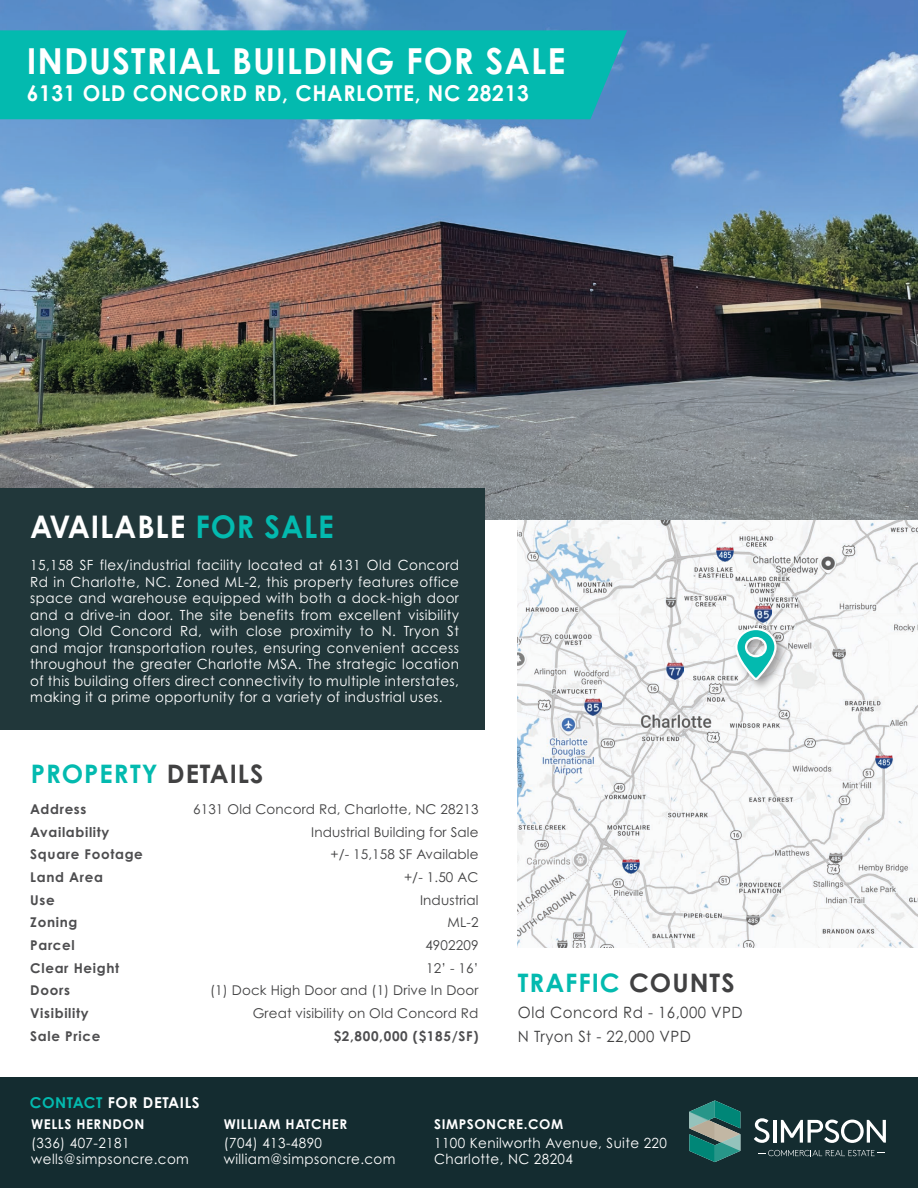
<style>
.page{position:relative;width:918px;height:1188px;background:#fff}
.page>*{position:absolute;margin:0;border:0;box-sizing:border-box;transform-origin:0 0}
.t1{font:700 35.85px "Century Gothic Pro";letter-spacing:.03em;color:#fff;scale:.96 1}
.t2{font:700 31.2px "Century Gothic Pro";letter-spacing:.03em;color:#fff;scale:.96 1}
.t3{font:700 25.5px "Century Gothic Pro";letter-spacing:.04em;color:#03baaf}
.t4{font:700 21.9px "Century Gothic Pro";letter-spacing:.03em;color:#fff;scale:.96 1}
.t5{font:15.6px "Century Gothic Pro";letter-spacing:.03em;color:#414142;scale:.96 1}
.t6{font:700 15px "Century Gothic Pro";letter-spacing:.04em;color:#fff}
.t7{font:14.1px/16.5px "Century Gothic Pro";letter-spacing:.03em;color:#fff;text-align:justify;scale:.96 1}
.t8{font:13.5px "Century Gothic Pro";letter-spacing:.01em;color:#414142}
.t9{font:700 13.5px "Century Gothic Pro";letter-spacing:.05em;color:#4d4d4f}
.t10{font:700 13.5px "Century Gothic Pro";letter-spacing:.04em;color:#fff}
.s1{color:#03baaf}
.s2{color:#414142}
</style>
<div class="page">
<img style="left:518px;top:519px;width:400px;height:428px">
<div style="left:732px;top:625px;width:57px;height:67px;background:#231f20;opacity:.42"></div>
<svg style="left:734px;top:627px;width:44px;height:55px"></svg>
<img style="left:0;top:0;width:918px;height:519px">
<div style="left:0;top:30px;width:627px;height:89px;background:#03baaf"></div>
<div style="left:0;top:488px;width:485px;height:242px;background:#21373a"></div>
<div style="left:0;top:1078px;width:918px;height:110px;background:#142c30"></div>
<svg style="left:689px;top:1100px;width:51px;height:62px"></svg>
<svg style="left:754px;top:1118px;width:16px;height:25px"></svg>
<hr style="left:773px;top:1120px;width:3px;height:23px;background:#fff">
<svg style="left:781px;top:1120px;width:105px;height:23px"></svg>
<svg style="left:758px;top:1150px;width:127px;height:6px"></svg>
<img style="left:755px;top:605px;width:17px;height:17px">
<img style="left:666px;top:662px;width:17px;height:17px">
<img style="left:622px;top:860px;width:17px;height:14px">
<img style="left:717px;top:547px;width:17px;height:14px">
<img style="left:876px;top:755px;width:17px;height:14px">
<img style="left:584px;top:699px;width:17px;height:17px">
<p class="t1" style="left:27px;top:38px;width:562px">INDUSTRIAL BUILDING FOR SALE</p>
<p class="t4" style="left:27px;top:79px;width:525px">6131 OLD CONCORD RD, CHARLOTTE, NC 28213</p>
<p class="t2" style="left:30px;top:507px;width:318px">AVAILABLE <span class="s1">FOR SALE</span></p>
<p class="t7" style="left:30px;top:557px;width:448px">15,158 SF flex/industrial facility located at 6131 Old Concord Rd in Charlotte, NC. Zoned ML-2, this property features office space and warehouse equipped with both a dock-high door and a drive-in door. The site benefits from excellent visibility along Old Concord Rd, with close proximity to N. Tryon St and major transportation routes, ensuring convenient access throughout the greater Charlotte MSA. The strategic location of this building offers direct connectivity to multiple interstates, making it a prime opportunity for a variety of industrial uses.</p>
<p class="t3" style="left:31px;top:758px;width:234px">PROPERTY <span class="s2">DETAILS</span></p>
<p class="t9" style="left:30px;top:801px;width:58px">Address</p>
<p class="t8" style="left:193px;top:801px;width:287px">6131 Old Concord Rd, Charlotte, NC 28213</p>
<p class="t9" style="left:30px;top:823px;width:81px">Availability</p>
<p class="t8" style="left:311px;top:824px;width:169px">Industrial Building for Sale</p>
<p class="t9" style="left:30px;top:846px;width:114px">Square Footage</p>
<p class="t8" style="left:330px;top:846px;width:150px">+/- 15,158 SF Available</p>
<p class="t9" style="left:30px;top:869px;width:74px">Land Area</p>
<p class="t8" style="left:404px;top:869px;width:76px">+/- 1.50 AC</p>
<p class="t9" style="left:30px;top:891px;width:26px">Use</p>
<p class="t8" style="left:420px;top:892px;width:60px">Industrial</p>
<p class="t9" style="left:30px;top:914px;width:49px">Zoning</p>
<p class="t8" style="left:448px;top:914px;width:33px">ML-2</p>
<p class="t9" style="left:30px;top:937px;width:46px">Parcel</p>
<p class="t8" style="left:425px;top:937px;width:55px">4902209</p>
<p class="t9" style="left:30px;top:960px;width:90px">Clear Height</p>
<p class="t8" style="left:426px;top:960px;width:54px">12’ - 16’</p>
<p class="t9" style="left:30px;top:982px;width:41px">Doors</p>
<p class="t8" style="left:210px;top:982px;width:270px">(1) Dock High Door and (1) Drive In Door</p>
<p class="t9" style="left:30px;top:1005px;width:60px">Visibility</p>
<p class="t8" style="left:253px;top:1005px;width:227px">Great visibility on Old Concord Rd</p>
<p class="t9" style="left:30px;top:1028px;width:72px">Sale Price</p>
<p class="t9" style="left:334px;top:1028px;width:146px">$2,800,000 ($185/SF)</p>
<p class="t3" style="left:518px;top:966px;width:218px">TRAFFIC <span class="s2">COUNTS</span></p>
<p class="t5" style="left:518px;top:1003px;width:236px">Old Concord Rd - 16,000 VPD</p>
<p class="t5" style="left:518px;top:1027px;width:182px">N Tryon St - 22,000 VPD</p>
<p class="t6" style="left:30px;top:1094px;width:172px"><span class="s1">CONTACT</span> FOR DETAILS</p>
<p class="t10" style="left:31px;top:1116px;width:115px">WELLS HERNDON</p>
<p class="t7" style="left:31px;top:1134px;width:104px">(336) 407-2181</p>
<p class="t7" style="left:31px;top:1151px;width:166px">wells@simpsoncre.com</p>
<p class="t10" style="left:224px;top:1116px;width:125px">WILLIAM HATCHER</p>
<p class="t7" style="left:224px;top:1134px;width:104px">(704) 413-4890</p>
<p class="t7" style="left:224px;top:1151px;width:180px">william@simpsoncre.com</p>
<p class="t10" style="left:434px;top:1116px;width:131px">SIMPSONCRE.COM</p>
<p class="t7" style="left:434px;top:1134px;width:244px">1100 Kenilworth Avenue, Suite 220</p>
<p class="t7" style="left:434px;top:1151px;width:146px">Charlotte, NC 28204</p>
</div>
